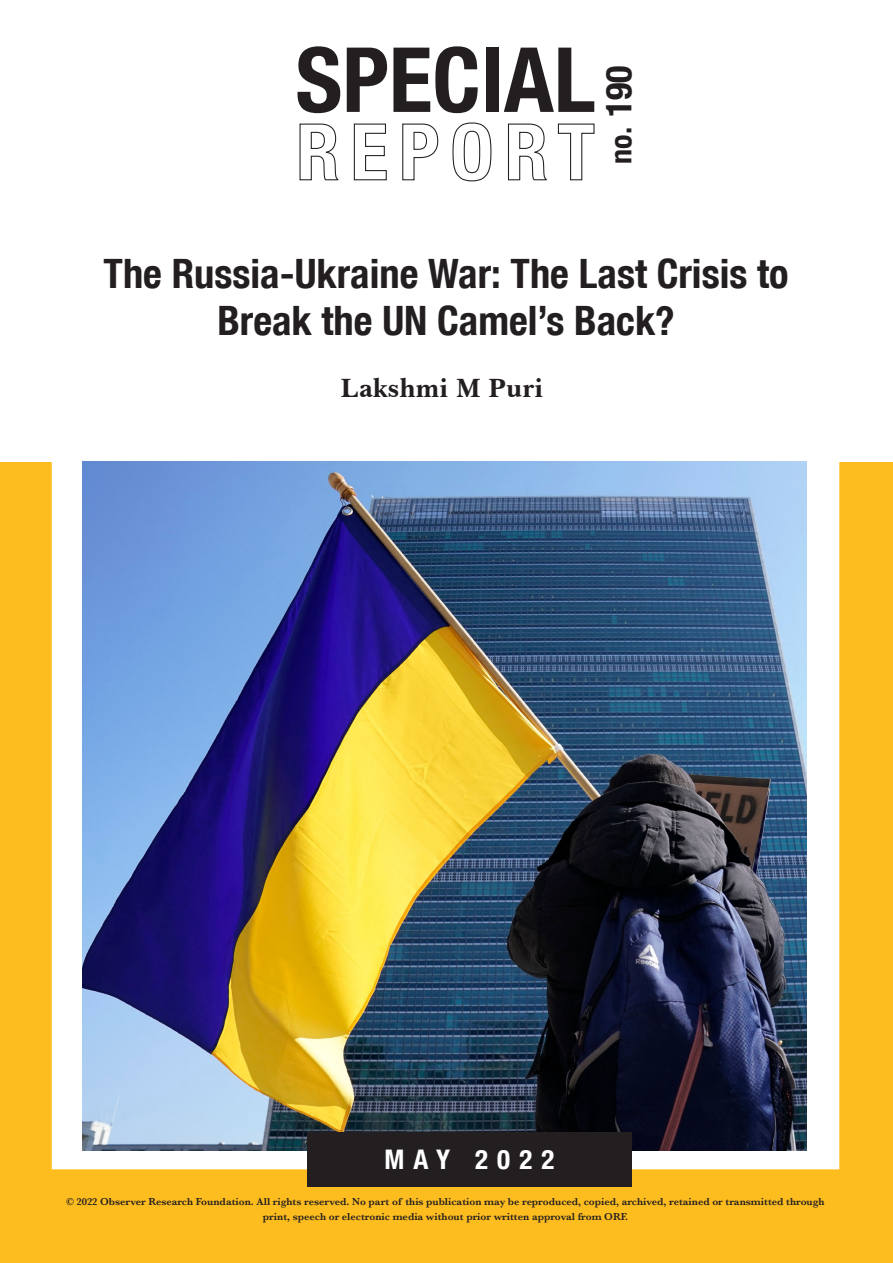
<style>
.page{position:relative;width:893px;height:1263px;background:#fff}
.page>*{position:absolute;margin:0;border:0;box-sizing:border-box;transform-origin:0 0}
.t1{font:700 condensed 90px "Helvetica Neue Condensed";color:#231f20}
.Headline{font:700 condensed 40.5px/46.5px "Helvetica Neue Condensed";color:#231f20;text-align:center}
.t2{font:700 condensed 30px "Helvetica Neue Condensed";color:#231f20}
.t3{font:700 27px "Baskerville BT";color:#231f20}
.t4{font:700 condensed 27px "Helvetica Neue Condensed";letter-spacing:.34em;color:#fff}
.t5{font:600 10.5px/15px "Baskerville";color:#231f20;text-align:center}
.s1{font-size:36px}
</style>
<div class="page">
<div style="left:0;top:462px;width:893px;height:801px;background:#febd1f"></div>
<div style="left:52px;top:432px;width:787px;height:737px;border:32px solid #fff"></div>
<svg style="left:299px;top:123px;width:40px;height:58px"></svg>
<svg style="left:353px;top:123px;width:34px;height:58px"></svg>
<svg style="left:402px;top:123px;width:37px;height:58px"></svg>
<svg style="left:452px;top:122px;width:40px;height:60px"></svg>
<svg style="left:508px;top:123px;width:39px;height:58px"></svg>
<svg style="left:557px;top:123px;width:38px;height:58px"></svg>
<div style="left:59px;top:459px;width:774px;height:689px;background:#fff"></div>
<img style="left:83px;top:462px;width:723px;height:689px">
<div style="left:307px;top:1132px;width:324px;height:54px;background:#231f20"></div>
<p class="t1" style="left:296px;top:25px;width:301px">SPECIAL</p>
<p class="t2" style="left:603px;top:164px;width:100px;rotate:-90deg">no. <span class="s1">190</span></p>
<p class="Headline" style="left:104px;top:250px;width:686px">The Russia-Ukraine War: The Last Crisis to<br>Break the UN Camel’s Back?</p>
<p class="t3" style="left:341px;top:369px;width:204px">Lakshmi M Puri</p>
<p class="t4" style="left:384px;top:1142px;width:172px">MAY 2022</p>
<p class="t5" style="left:66px;top:1194px;width:760px">© 2022 Observer Research Foundation. All rights reserved. No part of this publication may be reproduced, copied, archived, retained or transmitted through print, speech or electronic media without prior written approval from ORF.</p>
</div>
